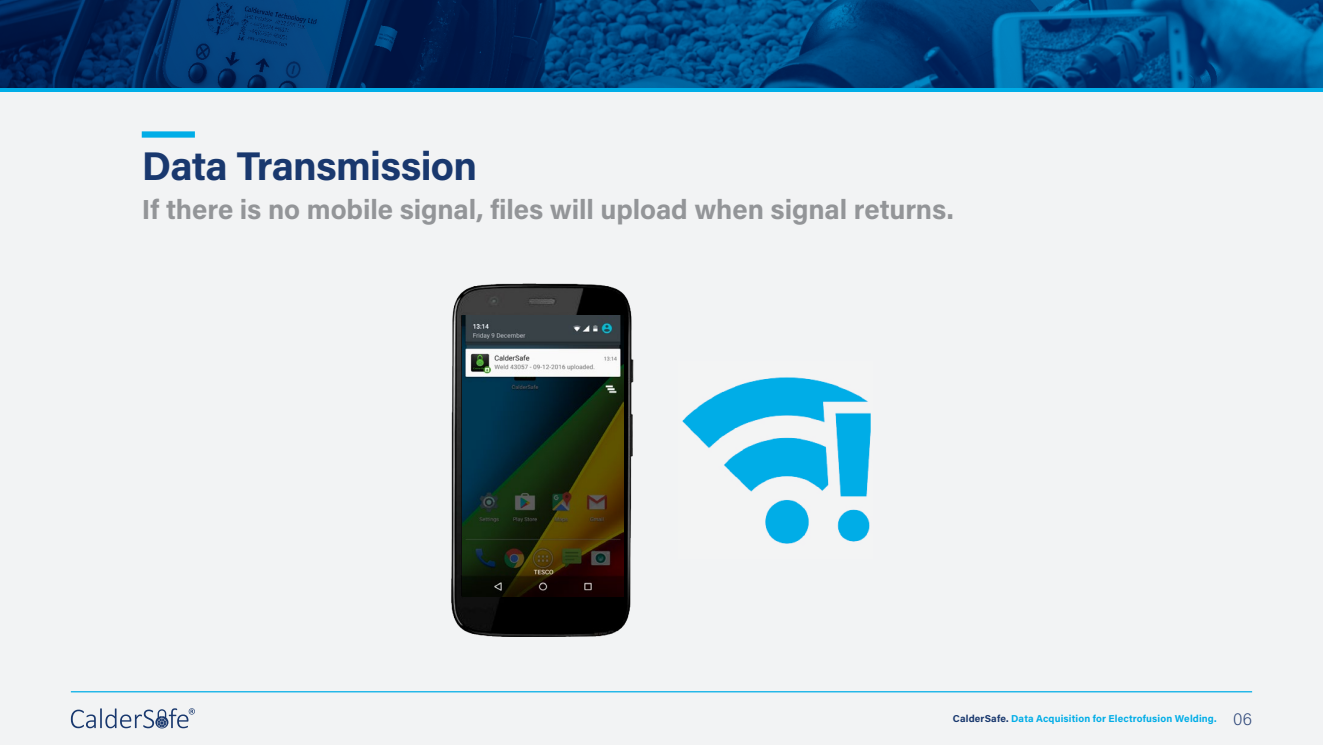
<style>
.page{position:relative;width:1323px;height:745px;background:#fff}
.page>*{position:absolute;margin:0;border:0;box-sizing:border-box;transform-origin:0 0}
.TITLES{font:700 40px "Acumin Pro";letter-spacing:-.02em;color:#19386e}
.SUBS{font:700 27.5px "Acumin Pro";letter-spacing:-.005em;color:#939598}
.t1{font:700 10px "Acumin Pro";letter-spacing:.015em;color:#00ade7}
.s1{color:#19386e}
.s2{font-weight:200;font-size:17.5px;color:#2b4477}
</style>
<div class="page">
<div style="left:0;top:0;width:1323px;height:744px;background:#f2f3f4"></div>
<img style="left:0;top:0;width:1323px;height:89px">
<hr style="left:0;top:89px;width:1323px;height:3px;background:#00ade7">
<hr style="left:71px;top:690px;width:1181px;height:2px;background:#00ade7">
<svg style="left:71px;top:708px;width:124px;height:20px"></svg>
<div style="left:142px;top:131px;width:53px;height:6px;background:#00ade7"></div>
<img style="left:451px;top:283px;width:183px;height:352px">
<img style="left:462px;top:315px;width:161px;height:281px">
<img style="left:682px;top:377px;width:189px;height:167px">
<p class="TITLES" style="left:142px;top:138px;width:337px">Data Transmission</p>
<p class="SUBS" style="left:142px;top:190px;width:813px">If there is no mobile signal, files will upload when signal returns.</p>
<p class="t1" style="left:953px;top:711px;width:301px"><span class="s1">CalderSafe.</span> Data Acquisition for Electrofusion Welding. <span class="s2">06</span></p>
</div>
